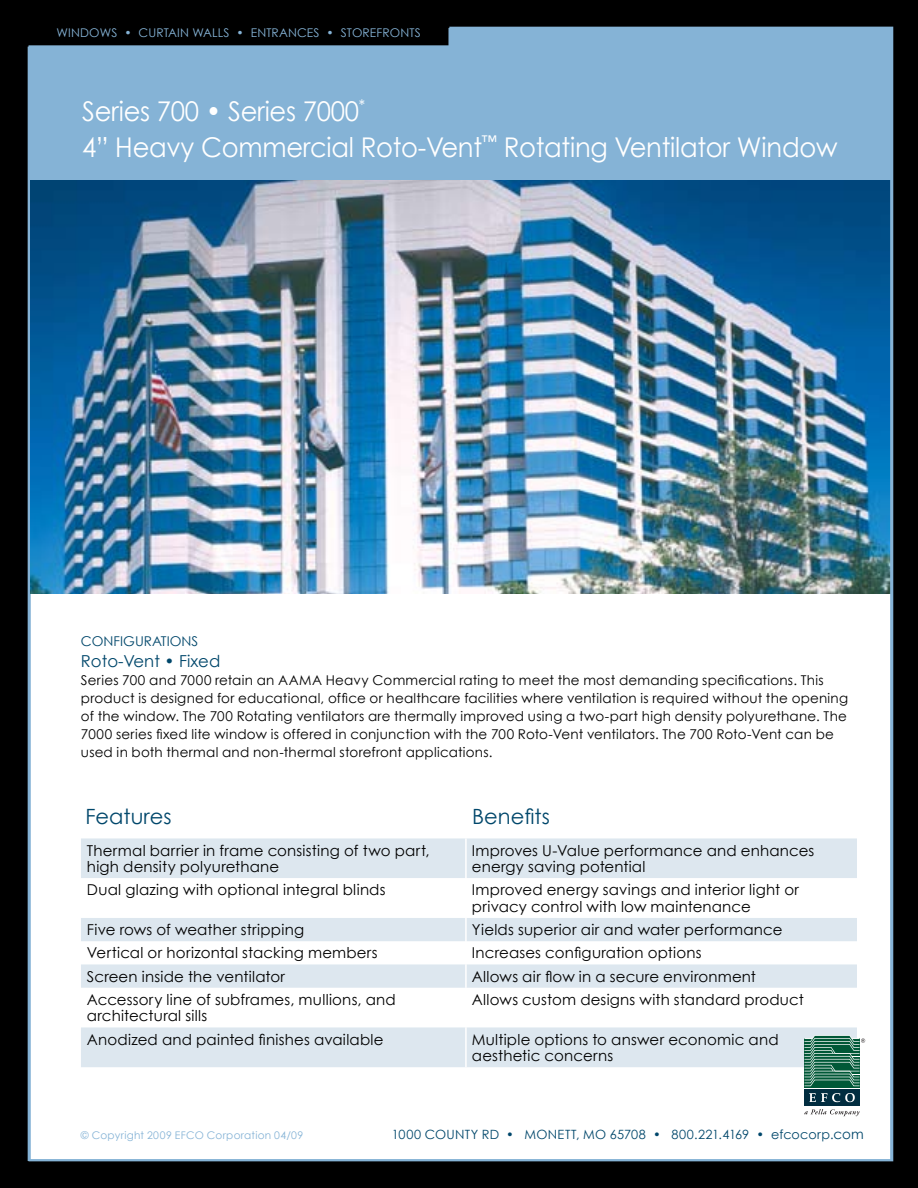
<style>
.page{position:relative;width:918px;height:1188px;background:#000}
.page>*{position:absolute;margin:0;border:0;box-sizing:border-box;transform-origin:0 0}
.t1{font:27.15px/36px "Century Gothic";letter-spacing:-.01em;color:#fff;scale:.95 1}
.t2{font:21px "Century Gothic";color:#00476b}
.t3{font:16.5px "Century Gothic";color:#00476b}
.t4{font:15px/16.5px "Century Gothic";letter-spacing:.01em;color:#000}
.t5{font:13.5px/18px "Century Gothic";letter-spacing:.015em;color:#000}
.t6{font:13.5px "Century Gothic";color:#00476b}
.t7{font:12.75px "Century Gothic";letter-spacing:.02em;color:#00476b}
.t8{font:12px "Century Gothic";letter-spacing:.01em;color:#85b3d6}
.t9{font:10.5px "Century Gothic";letter-spacing:.03em;color:#85b3d6}
.s1{font-size:13.5px}
</style>
<div class="page">
<img style="left:27px;top:26px;width:865px;height:1136px">
<p class="t8" style="left:57px;top:26px;width:21px">Windows</p>
<p class="t8" style="left:124px;top:26px;width:32px">• Curtain</p>
<p class="t8" style="left:193px;top:26px;width:74px">Walls • Entrances</p>
<p class="t8" style="left:326px;top:26px;width:29px">• Storefronts</p>
<h1 class="t1" style="left:82px;top:92px;width:797px">Series 700 • Series 7000<sup>*<br></sup>4” Heavy Commercial Roto-Vent<sup>™</sup> Rotating Ventilator Window</h1>
<p class="t6" style="left:81px;top:633px;width:119px">Configurations</p>
<p class="t3" style="left:81px;top:651px;width:141px">Roto-Vent • Fixed</p>
<p class="t5" style="left:81px;top:671px;width:769px">Series 700 and 7000 retain an AAMA Heavy Commercial rating to meet the most demanding specifications. This product is designed for educational, office or healthcare facilities where ventilation is required without the opening of the window. The 700 Rotating ventilators are thermally improved using a two-part high density polyurethane. The 7000 series fixed lite window is offered in conjunction with the 700 Roto-Vent ventilators. The 700 Roto-Vent can be used in both thermal and non-thermal storefront applications.</p>
<h2 class="t2" style="left:85px;top:804px;width:88px">Features</h2>
<h2 class="t2" style="left:472px;top:804px;width:79px">Benefits</h2>
<p class="t4" style="left:87px;top:842px;width:344px">Thermal barrier in frame consisting of two part, high density polyurethane</p>
<p class="t4" style="left:472px;top:842px;width:344px">Improves U-Value performance and enhances energy saving potential</p>
<p class="t4" style="left:87px;top:882px;width:300px">Dual glazing with optional integral blinds</p>
<p class="t4" style="left:472px;top:882px;width:329px">Improved energy savings and interior light or privacy control with low maintenance</p>
<p class="t4" style="left:87px;top:921px;width:219px">Five rows of weather stripping</p>
<p class="t4" style="left:472px;top:921px;width:312px">Yields superior air and water performance</p>
<p class="t4" style="left:87px;top:945px;width:292px">Vertical or horizontal stacking members</p>
<p class="t4" style="left:472px;top:945px;width:231px">Increases configuration options</p>
<p class="t4" style="left:87px;top:968px;width:200px">Screen inside the ventilator</p>
<p class="t4" style="left:472px;top:968px;width:286px">Allows air flow in a secure environment</p>
<p class="t4" style="left:87px;top:991px;width:310px">Accessory line of subframes, mullions, and architectural sills</p>
<p class="t4" style="left:472px;top:991px;width:333px">Allows custom designs with standard product</p>
<p class="t4" style="left:87px;top:1031px;width:298px">Anodized and painted finishes available</p>
<p class="t4" style="left:472px;top:1031px;width:308px">Multiple options to answer economic and aesthetic concerns</p>
<p class="t9" style="left:81px;top:1129px;width:224px">© Copyright 2009 EFCO Corporation 04/09</p>
<p class="t7" style="left:392px;top:1126px;width:474px">1000 COUNTY RD • MONETT, MO 65708 • 800.221.4169 • efcocorp.<span class="s1">com</span></p>
</div>
